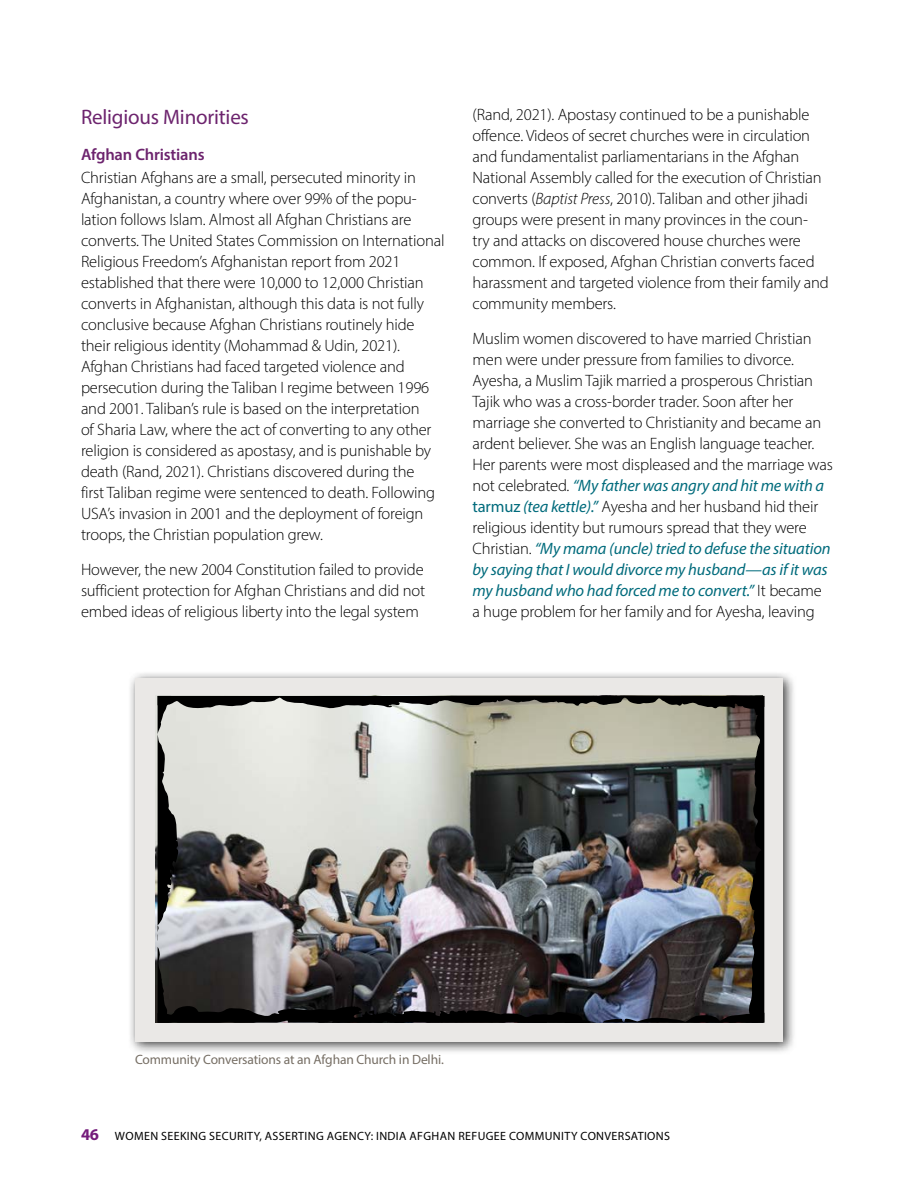
<style>
.page{position:relative;width:918px;height:1188px;background:#fff}
.page>*{position:absolute;margin:0;border:0;box-sizing:border-box;transform-origin:0 0}
.t1{font:21px "Myriad Pro";letter-spacing:-.01em;color:#6d246e}
.t2{font:300 16.5px/21px "Myriad Pro";letter-spacing:-.01em;color:#000}
.t3{font:600 16.5px "Myriad Pro";letter-spacing:-.01em;color:#6d246e}
.t4{font:13.5px "Myriad Pro";letter-spacing:-.01em;color:#766e64}
.t5{font:12px "Myriad Pro";letter-spacing:.03em;color:#000}
.s1{font-style:italic}
.s2{font-weight:400;font-style:italic;color:#006b7c}
.s3{font-weight:400;color:#006b7c}
.s4{font-weight:700;font-size:16.5px;color:#741b7a}
</style>
<div class="page">
<div style="left:127px;top:670px;width:670px;height:385px;background:#000;opacity:.75"></div>
<div style="left:135px;top:678px;width:648px;height:363px;background:#eae8e6"></div>
<img style="left:157px;top:696px;width:607px;height:327px">
<p class="t1" style="left:81px;top:104px;width:169px">Religious Minorities</p>
<p class="t3" style="left:81px;top:144px;width:125px">Afghan Christians</p>
<p class="t2" style="left:81px;top:167px;width:365px">Christian Afghans are a small, persecuted minority in Afghanistan, a country where over 99% of the popu&shy;lation follows Islam. Almost all Afghan Christians are converts. The United States Commission on International Religious Freedom’s Afghanistan report from 2021 established that there were 10,000 to 12,000 Christian converts in Afghanistan, although this data is not fully conclusive because Afghan Christians routinely hide their religious identity (Mohammad &amp; Udin, 2021).<br>Afghan Christians had faced targeted violence and persecution during the Taliban I regime between 1996 and 2001. Taliban’s rule is based on the interpretation<br>of Sharia Law, where the act of converting to any other religion is considered as apostasy, and is punishable by death (Rand, 2021). Christians discovered during the<br>first Taliban regime were sentenced to death. Following USA’s invasion in 2001 and the deployment of foreign troops, the Christian population grew.</p>
<p class="t2" style="left:81px;top:559px;width:346px;text-align:justify">However, the new 2004 Constitution failed to provide sufficient protection for Afghan Christians and did not embed ideas of religious liberty into the legal system</p>
<p class="t2" style="left:472px;top:104px;width:358px">(Rand, 2021). Apostasy continued to be a punishable offence. Videos of secret churches were in circulation and fundamentalist parliamentarians in the Afghan National Assembly called for the execution of Christian converts (<span class="s1">Baptist Press</span>, 2010). Taliban and other jihadi groups were present in many provinces in the coun&shy;try and attacks on discovered house churches were common. If exposed, Afghan Christian converts faced harassment and targeted violence from their family and community members.</p>
<p class="t2" style="left:472px;top:328px;width:362px">Muslim women discovered to have married Christian men were under pressure from families to divorce.<br>Ayesha, a Muslim Tajik married a prosperous Christian Tajik who was a cross-border trader. Soon after her marriage she converted to Christianity and became an ardent believer. She was an English language teacher.<br>Her parents were most displeased and the marriage was not celebrated. <span class="s2">“My father was angry and hit me with a </span><span class="s3">tarmuz</span> <span class="s2">(tea kettle).”</span> Ayesha and her husband hid their religious identity but rumours spread that they were Christian. <span class="s2">“My mama (uncle) tried to defuse the situation by saying that I would divorce my husband—as if it was my husband who had forced me to convert.”</span> It became a huge problem for her family and for Ayesha, leaving</p>
<p class="t4" style="left:135px;top:1051px;width:310px">Community Conversations at an Afghan Church in Delhi.</p>
<p class="t5" style="left:81px;top:1128px;width:591px"><span class="s4">46</span> WOMEN SEEKING SECURITY, ASSERTING AGENCY: INDIA AFGHAN REFUGEE COMMUNITY CONVERSATIONS</p>
</div>
